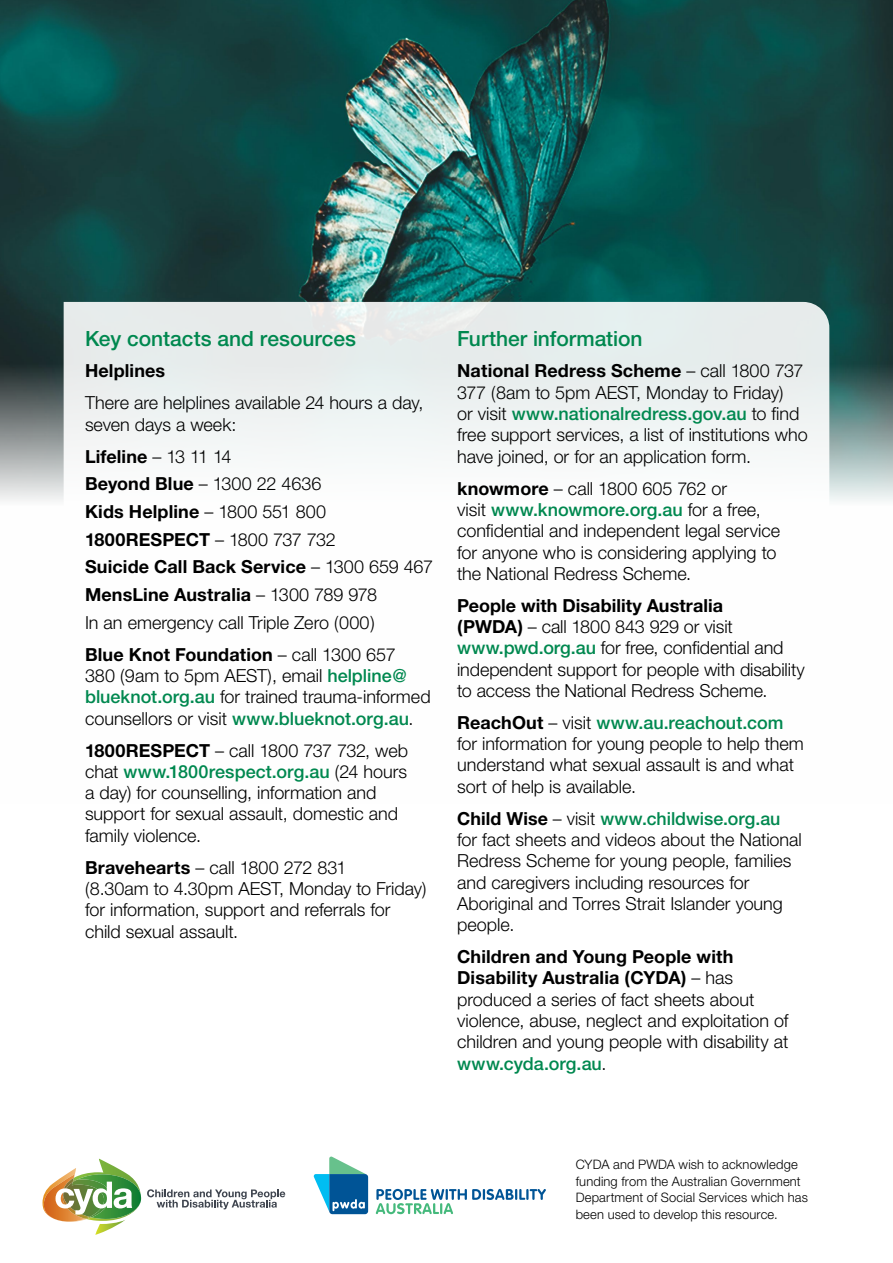
<style>
.page{position:relative;width:893px;height:1263px;background:#fff}
.page>*{position:absolute;margin:0;border:0;box-sizing:border-box;transform-origin:0 0}
.t1{font:500 21px "Helvetica Neue";color:#00884f}
.t2{font:300 18px/21.3px "Helvetica Neue";color:#000}
.t3{font:700 18px "Helvetica Neue";letter-spacing:.005em;color:#000}
.t4{font:300 13.05px/16.5px "Helvetica Neue";letter-spacing:.01em;color:#000}
.s1{font-weight:700}
.s2{font-weight:500;color:#00884f}
</style>
<div class="page">
<img style="left:0;top:0;width:893px;height:501px">
<svg style="left:64px;top:302px;width:765px;height:199px;fill:#edf1f1"></svg>
<svg style="left:376px;top:1189px;width:169px;height:25px"></svg>
<svg style="left:314px;top:1156px;width:54px;height:58px"></svg>
<svg style="left:42px;top:1158px;width:243px;height:77px"></svg>
<p class="t1" style="left:85px;top:326px;width:273px">Key contacts and resources</p>
<p class="t3" style="left:85px;top:360px;width:82px">Helplines</p>
<p class="t2" style="left:85px;top:392px;width:340px">There are helplines available 24 hours a day, seven days a week:</p>
<p class="t2" style="left:85px;top:442px;width:350px;line-height:27.8px"><span class="s1">Lifeline</span> – 13 11 14<br><span class="s1">Beyond Blue</span> – 1300 22 4636<br><span class="s1">Kids Helpline</span> – 1800 551 800<br><span class="s1">1800RESPECT</span> – 1800 737 732<br><span class="s1">Suicide Call Back Service</span> – 1300 659 467<br><span class="s1">MensLine Australia</span> – 1300 789 978<br>In an emergency call Triple Zero (000)</p>
<p class="t2" style="left:85px;top:643px;width:347px"><span class="s1">Blue Knot Foundation</span> – call 1300 657<br>380 (9am to 5pm AEST), email <span class="s2">helpline@ blueknot.org.au</span> for trained trauma-informed counsellors or visit <span class="s2">www.blueknot.org.au</span>.</p>
<p class="t2" style="left:85px;top:739px;width:325px"><span class="s1">1800RESPECT</span> – call 1800 737 732, web chat <span class="s2">www.1800respect.org.au</span> (24 hours a day) for counselling, information and support for sexual assault, domestic and family violence.</p>
<p class="t2" style="left:85px;top:856px;width:343px"><span class="s1">Bravehearts</span> – call 1800 272 831<br>(8.30am to 4.30pm AEST, Monday to Friday) for information, support and referrals for child sexual assault.</p>
<p class="t1" style="left:457px;top:326px;width:187px">Further information</p>
<p class="t2" style="left:457px;top:360px;width:352px"><span class="s1">National Redress Scheme</span> – call 1800 737<br>377 (8am to 5pm AEST, Monday to Friday)<br>or visit <span class="s2">www.nationalredress.gov.au</span> to find free support services, a list of institutions who have joined, or for an application form.</p>
<p class="t2" style="left:457px;top:477px;width:325px"><span class="s1">knowmore</span> – call 1800 605 762 or<br>visit <span class="s2">www.knowmore.org.au</span> for a free, confidential and independent legal service for anyone who is considering applying to the National Redress Scheme.</p>
<p class="t2" style="left:457px;top:594px;width:349px"><span class="s1">People with Disability Australia<br>(PWDA)</span> – call 1800 843 929 or visit <span class="s2">www.pwd.org.au</span> for free, confidential and independent support for people with disability to access the National Redress Scheme.</p>
<p class="t2" style="left:457px;top:711px;width:348px"><span class="s1">ReachOut</span> – visit <span class="s2">www.au.reachout.com </span>for information for young people to help them understand what sexual assault is and what sort of help is available.</p>
<p class="t2" style="left:457px;top:807px;width:346px"><span class="s1">Child Wise</span> – visit <span class="s2">www.childwise.org.au </span>for fact sheets and videos about the National Redress Scheme for young people, families and caregivers including resources for Aboriginal and Torres Strait Islander young people.</p>
<p class="t2" style="left:457px;top:946px;width:333px"><span class="s1">Children and Young People with Disability Australia (CYDA)</span> – has produced a series of fact sheets about violence, abuse, neglect and exploitation of children and young people with disability at <span class="s2">www.cyda.org.au</span>.</p>
<p class="t4" style="left:576px;top:1156px;width:234px">CYDA and PWDA wish to acknowledge funding from the Australian Government Department of Social Services which has been used to develop this resource.</p>
</div>
